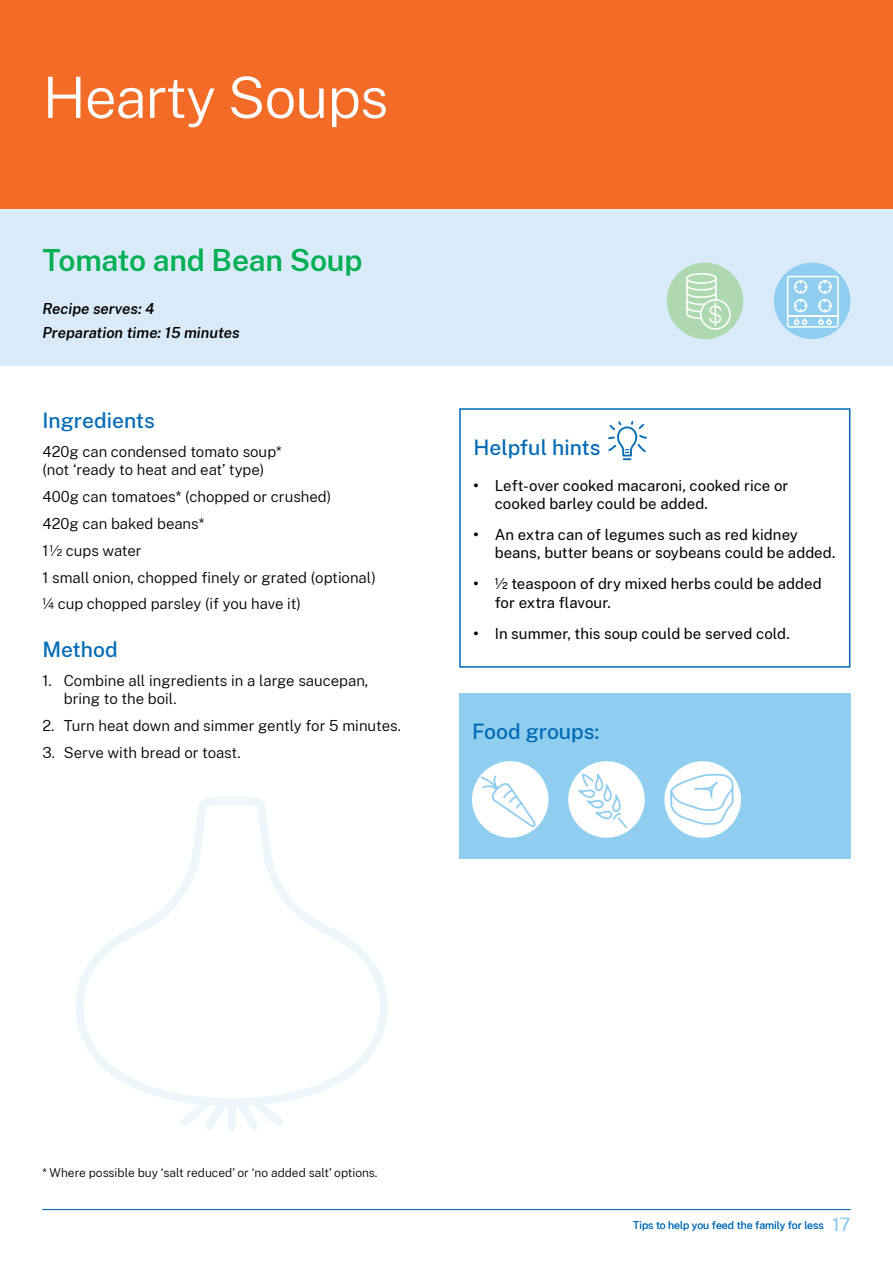
<style>
.page{position:relative;width:893px;height:1263px;background:#fff}
.page>*{position:absolute;margin:0;border:0;box-sizing:border-box;transform-origin:0 0}
.Heads_reversed{font:300 57px "Public Sans";letter-spacing:-.02em;color:#fff}
.Heading_2__H2{font:600 30px "Public Sans";letter-spacing:-.005em;color:#00af54}
.t1{font:500 21px "Public Sans";color:#006ab5}
.Level_1_bullet{font:15px/18.3px "Public Sans";letter-spacing:.005em;color:#000}
.Ingredients_text{font:300 15px/18.3px "Public Sans";color:#000}
.Method_text{font:300 15px/18.3px "Public Sans";color:#000}
.t2{font:italic 600 15px "Public Sans";color:#000}
.Body{font:300 12px "Public Sans";color:#000}
.t3{font:300 10.5px "Public Sans";color:#006ab5}
.s1{font-weight:700}
.s2{font-size:18px;color:#90cef0}
</style>
<div class="page">
<div style="left:0;top:208px;width:893px;height:158px;background:#d9ebf9"></div>
<div style="left:0;top:0;width:893px;height:208px;background:#f36c27"></div>
<div style="left:459px;top:408px;width:391px;height:260px;border:2px solid #006ab5"></div>
<svg style="left:608px;top:421px;width:39px;height:39px"></svg>
<div style="left:667px;top:263px;width:76px;height:76px;background:#aed9b0;border-radius:50%"></div>
<svg style="left:686px;top:273px;width:45px;height:57px"></svg>
<div style="left:774px;top:263px;width:76px;height:76px;background:#90cef0;border-radius:50%"></div>
<svg style="left:786px;top:275px;width:53px;height:53px"></svg>
<div style="left:459px;top:693px;width:391px;height:166px;background:#90cef0"></div>
<div style="left:472px;top:761px;width:77px;height:77px;background:#fff;border-radius:50%"></div>
<svg style="left:480px;top:774px;width:58px;height:53px"></svg>
<div style="left:568px;top:761px;width:77px;height:77px;background:#fff;border-radius:50%"></div>
<svg style="left:577px;top:773px;width:50px;height:57px"></svg>
<div style="left:664px;top:761px;width:77px;height:77px;background:#fff;border-radius:50%"></div>
<svg style="left:669px;top:772px;width:65px;height:54px"></svg>
<svg style="left:181px;top:1106px;width:45px;height:24px"></svg>
<svg style="left:238px;top:1106px;width:45px;height:24px"></svg>
<svg style="left:76px;top:797px;width:312px;height:309px"></svg>
<div style="left:228px;top:1098px;width:8px;height:33px;background:#eef6fc;border-radius:4px"></div>
<hr style="left:43px;top:1209px;width:807px;height:1px;background:#006ab5">
<p class="Heads_reversed" style="left:43px;top:58px;width:347px">Hearty Soups</p>
<h2 class="Heading_2__H2" style="left:43px;top:238px;width:322px">Tomato and Bean Soup</h2>
<p class="t2" style="left:43px;top:298px;width:114px">Recipe serves: 4</p>
<p class="t2" style="left:43px;top:322px;width:199px">Preparation time: 15 minutes</p>
<p class="t1" style="left:43px;top:406px;width:114px">Ingredients</p>
<p class="Ingredients_text" style="left:43px;top:442px;width:241px">420g can condensed tomato soup* (not ‘ready to heat and eat’ type)</p>
<p class="Ingredients_text" style="left:43px;top:487px;width:290px">400g can tomatoes* (chopped or crushed)</p>
<p class="Ingredients_text" style="left:43px;top:514px;width:163px">420g can baked beans*</p>
<p class="Ingredients_text" style="left:43px;top:541px;width:101px">1½ cups water</p>
<p class="Ingredients_text" style="left:43px;top:567px;width:335px">1 small onion, chopped finely or grated (optional)</p>
<p class="Ingredients_text" style="left:43px;top:594px;width:260px">¼ cup chopped parsley (if you have it)</p>
<p class="t1" style="left:43px;top:634px;width:77px">Method</p>
<p class="Method_text" style="left:64px;top:670px;width:306px;text-indent:-21px">1. Combine all ingredients in a large saucepan, bring to the boil.</p>
<p class="Method_text" style="left:43px;top:716px;width:360px">2. Turn heat down and simmer gently for 5 minutes.</p>
<p class="Method_text" style="left:43px;top:742px;width:200px">3. Serve with bread or toast.</p>
<p class="t1" style="left:473px;top:433px;width:129px">Helpful hints</p>
<p class="Level_1_bullet" style="left:495px;top:475px;width:295px;text-indent:-21px"><span class="s1">•</span> Left-over cooked macaroni, cooked rice or cooked barley could be added.</p>
<p class="Level_1_bullet" style="left:495px;top:524px;width:342px;text-indent:-21px"><span class="s1">•</span> An extra can of legumes such as red kidney beans, butter beans or soybeans could be added.</p>
<p class="Level_1_bullet" style="left:495px;top:574px;width:329px;text-indent:-21px"><span class="s1">•</span> ½ teaspoon of dry mixed herbs could be added for extra flavour.</p>
<p class="Level_1_bullet" style="left:473px;top:623px;width:318px"><span class="s1">•</span> In summer, this soup could be served cold.</p>
<p class="t1" style="left:472px;top:716px;width:129px">Food groups:</p>
<p class="Body" style="left:43px;top:1164px;width:336px">* Where possible buy ‘salt reduced’ or ‘no added salt’ options.</p>
<p class="t3" style="left:633px;top:1218px;width:219px">Tips to help you feed the family for less <span class="s2">17</span></p>
</div>
